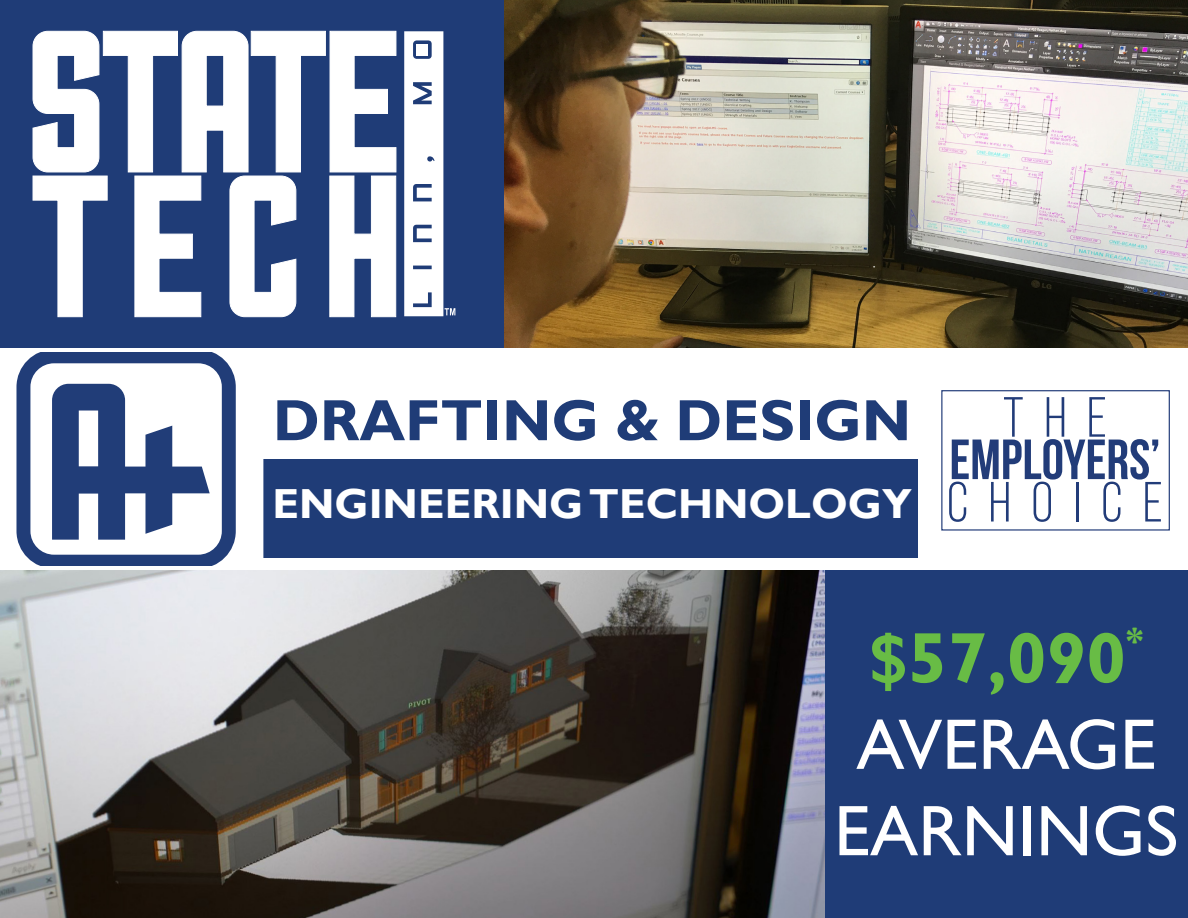
<style>
.page{position:relative;width:1188px;height:918px;background:#1f3c77}
.page>*{position:absolute;margin:0;border:0;box-sizing:border-box;transform-origin:0 0}
.t1{font:72px "Gill Sans";color:#fff}
.t2{font:700 72px "Gill Sans";color:#68bc45}
.t3{font:700 58.5px "Gill Sans";color:#1f3c77}
.t4{font:700 56.55px/42.5px "Bebas Neue";color:#223c79;text-align:center}
.t5{font:700 42px "Gill Sans";color:#fff}
.s1{font-weight:400}
</style>
<div class="page">
<img style="left:505px;top:0;width:683px;height:348px">
<img style="left:0;top:570px;width:824px;height:348px">
<svg style="left:33px;top:31px;width:363px;height:286px"></svg>
<svg style="left:404px;top:31px;width:51px;height:285px"></svg>
<div style="left:0;top:348px;width:253px;height:222px;background:#fff"></div>
<svg style="left:245px;top:342px;width:694px;height:234px"></svg>
<div style="left:919px;top:348px;width:269px;height:222px;background:#fff"></div>
<div style="left:941px;top:390px;width:229px;height:141px;border:1px solid #223c79"></div>
<svg style="left:16px;top:353px;width:220px;height:212px"></svg>
<svg style="left:52px;top:384px;width:158px;height:156px"></svg>
<p class="t3" style="left:273px;top:385px;width:640px">DRAFTING &amp; DESIGN</p>
<p class="t5" style="left:272px;top:479px;width:641px">ENGINEERING TECHNOLOGY</p>
<p class="t4" style="left:947px;top:395px;width:217px"><span class="s1">THE<br></span>EMPLOYERS’<br><span class="s1">CHOICE</span></p>
<p class="t2" style="left:869px;top:615px;width:276px">$57,090<sup>*</sup></p>
<p class="t1" style="left:856px;top:703px;width:301px">AVERAGE</p>
<p class="t1" style="left:834px;top:789px;width:346px">EARNINGS</p>
</div>
